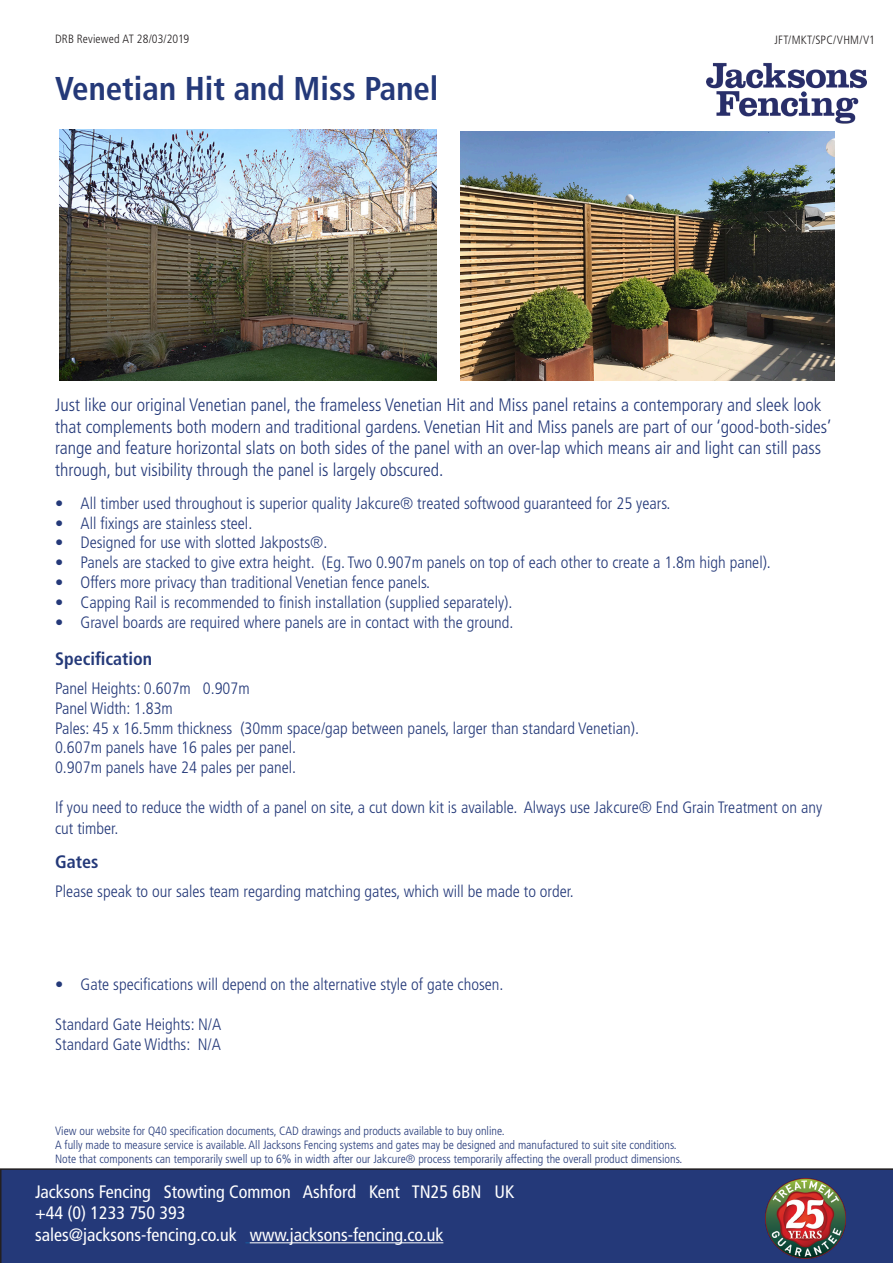
<style>
.page{position:relative;width:893px;height:1263px;background:#fff}
.page>*{position:absolute;margin:0;border:0;box-sizing:border-box;transform-origin:0 0}
.t1{font:700 condensed 33px "Frutiger LT Std";color:#243979}
.t2{font:300 condensed 18px/21.6px "Frutiger LT Std";color:#243979}
.t3{font:condensed 18px/21.6px "Frutiger LT Std";color:#fff}
.t4{font:700 condensed 18px "Frutiger LT Std";color:#243979}
.t5{font:300 condensed 16.5px/19.8px "Frutiger LT Std";color:#243979}
.t6{font:300 condensed 12px/14.4px "Frutiger LT Std";color:#243979}
.t7{font:300 condensed 12px "Frutiger LT Std";letter-spacing:.01em;color:#231f20}
</style>
<div class="page">
<img style="left:461px;top:132px;width:373px;height:249px">
<img style="left:59px;top:130px;width:377px;height:251px">
<img style="left:707px;top:63px;width:160px;height:60px">
<div style="left:0;top:1168px;width:893px;height:95px;background:#243979"></div>
<hr style="left:250px;top:1242px;width:193px;height:1px;background:#fff">
<img style="left:766px;top:1178px;width:80px;height:81px">
<p class="t7" style="left:55px;top:32px;width:136px">DRB Reviewed AT 28/03/2019</p>
<p class="t7" style="left:774px;top:33px;width:102px">JFT/MKT/SPC/VHM/V1</p>
<h1 class="t1" style="left:55px;top:69px;width:385px">Venetian Hit and Miss Panel</h1>
<p class="t2" style="left:55px;top:394px;width:778px">Just like our original Venetian panel, the frameless Venetian Hit and Miss panel retains a contemporary and sleek look that complements both modern and traditional gardens. Venetian Hit and Miss panels are part of our ‘good-both-sides’ range and feature horizontal slats on both sides of the panel with an over-lap which means air and light can still pass through, but visibility through the panel is largely obscured.</p>
<p class="t5" style="left:55px;top:493px;width:617px">• All timber used throughout is superior quality Jakcure® treated softwood guaranteed for 25 years.</p>
<p class="t5" style="left:55px;top:513px;width:199px">• All fixings are stainless steel.</p>
<p class="t5" style="left:55px;top:533px;width:274px">• Designed for use with slotted Jakposts®.</p>
<p class="t5" style="left:55px;top:553px;width:717px">• Panels are stacked to give extra height. (Eg. Two 0.907m panels on top of each other to create a 1.8m high panel).</p>
<p class="t5" style="left:55px;top:573px;width:377px">• Offers more privacy than traditional Venetian fence panels.</p>
<p class="t5" style="left:55px;top:592px;width:459px">• Capping Rail is recommended to finish installation (supplied separately).</p>
<p class="t5" style="left:55px;top:612px;width:460px">• Gravel boards are required where panels are in contact with the ground.</p>
<p class="t4" style="left:55px;top:648px;width:99px">Specification</p>
<p class="t5" style="left:55px;top:679px;width:585px">Panel Heights: 0.607m 0.907m<br>Panel Width: 1.83m<br>Pales: 45 x 16.5mm thickness (30mm space/gap between panels, larger than standard Venetian).<br>0.607m panels have 16 pales per panel.<br>0.907m panels have 24 pales per panel.</p>
<p class="t5" style="left:55px;top:796px;width:768px;line-height:21.6px">If you need to reduce the width of a panel on site, a cut down kit is available. Always use Jakcure® End Grain Treatment on any cut timber.</p>
<p class="t4" style="left:55px;top:851px;width:45px">Gates</p>
<p class="t5" style="left:55px;top:882px;width:520px">Please speak to our sales team regarding matching gates, which will be made to order.</p>
<p class="t5" style="left:55px;top:975px;width:450px">• Gate specifications will depend on the alternative style of gate chosen.</p>
<p class="t5" style="left:55px;top:1015px;width:168px">Standard Gate Heights: N/A<br>Standard Gate Widths: N/A</p>
<p class="t6" style="left:55px;top:1123px;width:629px">View our website for Q40 specification documents, CAD drawings and products available to buy online.<br>A fully made to measure service is available. All Jacksons Fencing systems and gates may be designed and manufactured to suit site conditions.<br>Note that components can temporarily swell up to 6% in width after our Jakcure® process temporarily affecting the overall product dimensions.</p>
<p class="t3" style="left:35px;top:1181px;width:481px">Jacksons Fencing Stowting Common Ashford Kent TN25 6BN UK +44 (0) 1233 750 393<br>sales@jacksons-fencing.co.uk www.jacksons-fencing.co.uk</p>
</div>
